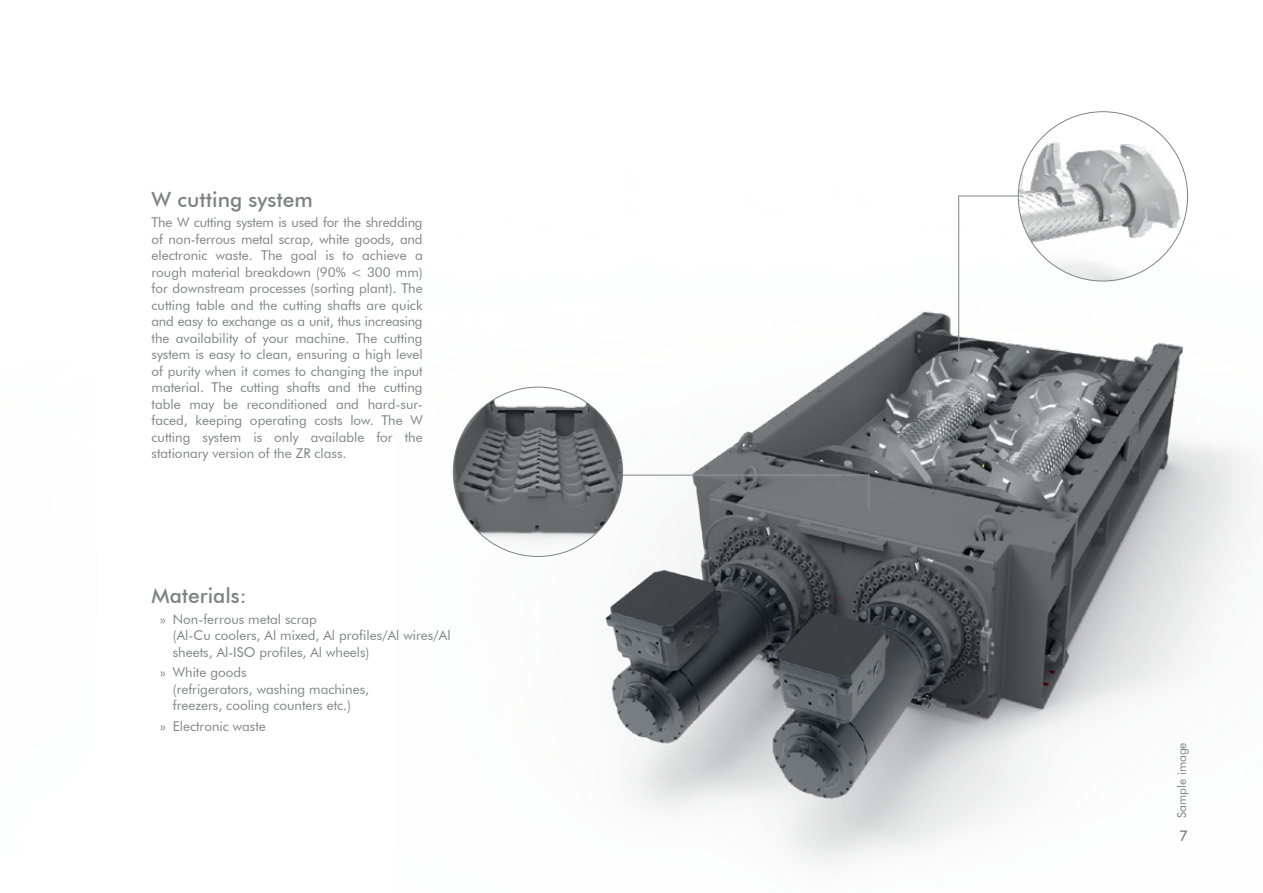
<style>
.page{position:relative;width:1263px;height:893px;background:#fff}
.page>*{position:absolute;margin:0;border:0;box-sizing:border-box;transform-origin:0 0}
.t1{font:500 21px "Futura BT";color:#808284}
.t2{font:500 15px "Futura BT";color:#808284}
.t3{font:13.5px/16.5px "Futura BT";color:#808284}
.t4{font:12px "Futura BT";color:#808284}
</style>
<div class="page">
<img style="left:452px;top:156px;width:799px;height:710px">
<img style="left:1018px;top:112px;width:169px;height:169px;border-radius:85px">
<hr style="left:958px;top:195px;width:61px;height:3px;background:#fff;opacity:.4">
<hr style="left:958px;top:196px;width:60px;height:1px;background:#808284">
<hr style="left:958px;top:195px;width:2px;height:157px;background:#fff;opacity:.4">
<hr style="left:958px;top:196px;width:1px;height:155px;background:#808284">
<hr style="left:867px;top:474px;width:3px;height:35px;background:#7c8081">
<hr style="left:868px;top:475px;width:1px;height:33px;background:#808284">
<hr style="left:492px;top:474px;width:378px;height:3px;background:#fff;opacity:.4">
<hr style="left:493px;top:475px;width:376px;height:1px;background:#808284">
<img style="left:453px;top:387px;width:170px;height:169px;border-radius:85px">
<h1 class="t1" style="left:152px;top:186px;width:163px">W cutting system</h1>
<p class="t3" style="left:152px;top:214px;width:273px;text-align:justify">The W cutting system is used for the shredding of non-ferrous metal scrap, white goods, and electronic waste. The goal is to achieve a rough material breakdown (90% &lt; 300 mm) for downstream processes (sorting plant). The cutting table and the cutting shafts are quick and easy to exchange as a unit, thus increasing the availability of your machine. The cutting system is easy to clean, ensuring a high level of purity when it comes to changing the input material. The cutting shafts and the cutting table may be reconditioned and hard-sur&shy;faced, keeping operating costs low. The W cutting system is only available for the stationary version of the ZR class.</p>
<h1 class="t1" style="left:152px;top:582px;width:97px">Materials:</h1>
<p class="t3" style="left:173px;top:610px;width:279px;text-indent:-13px">» Non-ferrous metal scrap<br>(Al-Cu coolers, Al mixed, Al profiles/Al wires/Al sheets, Al-ISO profiles, Al wheels)</p>
<p class="t3" style="left:173px;top:664px;width:198px;text-indent:-13px">» White goods<br>(refrigerators, washing machines, freezers, cooling counters etc.)</p>
<p class="t3" style="left:160px;top:718px;width:107px">» Electronic waste</p>
<p class="t4" style="left:1175px;top:818px;width:77px;rotate:-90deg">Sample image</p>
<p class="t2" style="left:1179px;top:826px;width:11px">7</p>
</div>
